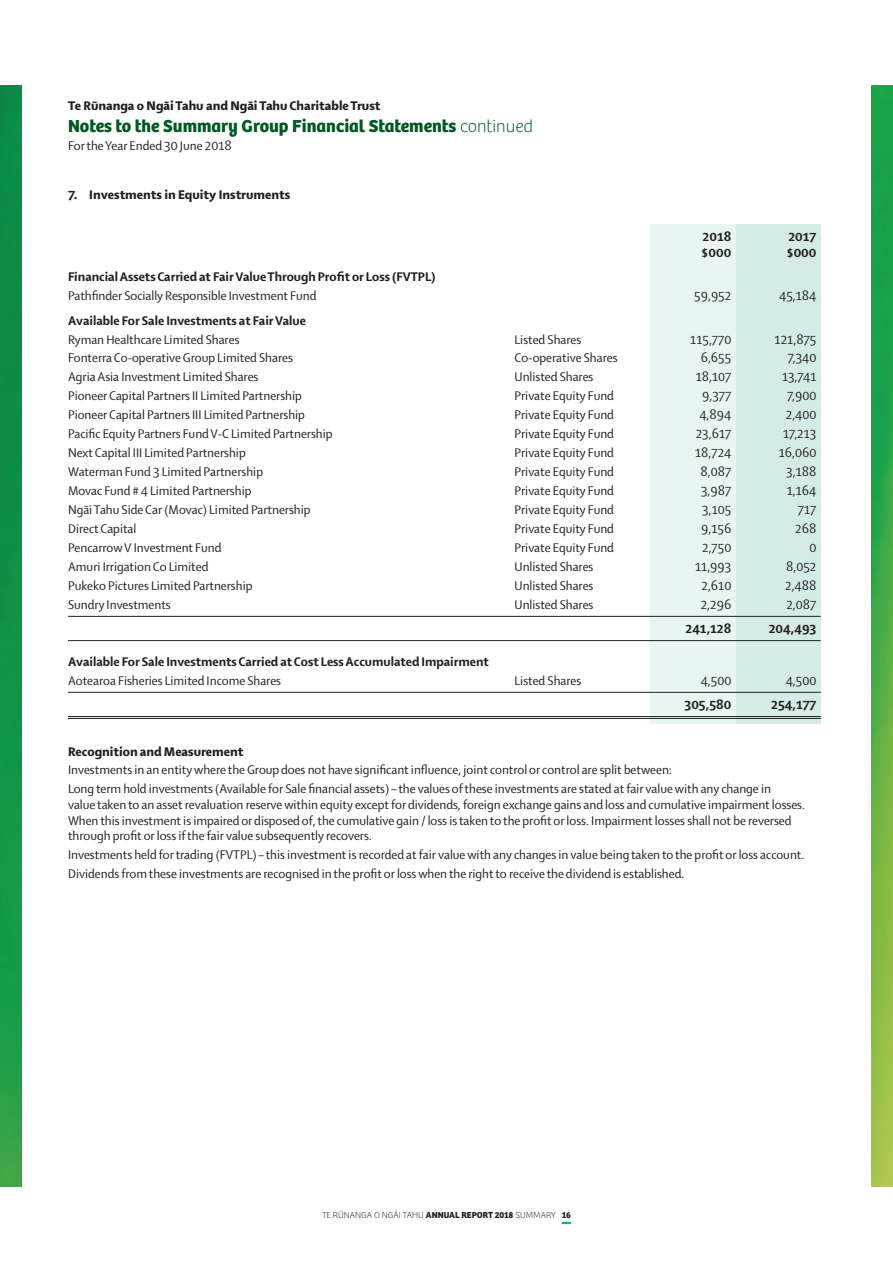
<style>
.page{position:relative;width:893px;height:1263px;background:#fff}
.page>*{position:absolute;margin:0;border:0;box-sizing:border-box;transform-origin:0 0}
.heading{font:700 18px "Bree";color:#005824}
.body_financials{font:13.5px "Shaker 2";color:#231f20}
.body_less{font:13.5px/15.8px "Shaker 2";color:#231f20}
.body_financials-2{font:800 13.5px "Shaker 2";color:#231f20}
.body_financials_0_25{font:13.5px "Shaker 2";color:#231f20}
.body_financials_extr{font:13.5px "Shaker 2";color:#231f20}
.heading-2{font:800 13.5px "Shaker 2";color:#231f20}
.heading___notes{font:800 13.5px "Shaker 2";color:#231f20}
.body{font:13.5px "Shaker 2";color:#231f20}
.body_subhead{font:800 13.5px "Shaker 2";color:#231f20}
.body_financials_extr-2{font:800 13.5px "Shaker 2";color:#231f20}
.body_financials_0_25-2{font:800 13.5px "Shaker 2";color:#231f20}
.body_financials_1_5{font:800 13.5px "Shaker 2";color:#231f20}
.t1{font:100 9px "Bree";color:#231f20}
.s1{font-weight:100}
.s2{font-weight:700}
</style>
<div class="page">
<svg style="left:562px;top:1222px;width:9px;height:2px"></svg>
<div style="left:736px;top:224px;width:85px;height:500px;background:#d4ebe6"></div>
<div style="left:651px;top:224px;width:85px;height:500px;background:#e9f5f3"></div>
<hr style="left:68px;top:616px;width:753px;height:1px;background:#231f20">
<hr style="left:68px;top:640px;width:753px;height:1px;background:#231f20">
<hr style="left:68px;top:692px;width:753px;height:1px;background:#231f20">
<hr style="left:68px;top:716px;width:753px;height:1px;background:#231f20">
<hr style="left:68px;top:718px;width:753px;height:1px;background:#231f20">
<img style="left:0;top:85px;width:21px;height:1101px">
<img style="left:872px;top:85px;width:21px;height:1101px">
<p class="heading-2" style="left:68px;top:97px;width:314px">Te Rūnanga o Ngāi Tahu and Ngāi Tahu Charitable Trust</p>
<p class="heading" style="left:68px;top:115px;width:467px">Notes to the Summary Group Financial Statements <span class="s1">continued</span></p>
<p class="body" style="left:68px;top:137px;width:165px">For the Year Ended 30 June 2018</p>
<p class="heading___notes" style="left:68px;top:186px;width:224px">7. Investments in Equity Instruments</p>
<p class="body_financials_extr-2" style="left:703px;top:228px;width:30px">2018</p>
<p class="body_financials_extr-2" style="left:788px;top:228px;width:30px">2017</p>
<p class="body_financials_extr-2" style="left:701px;top:244px;width:32px">$000</p>
<p class="body_financials_extr-2" style="left:786px;top:244px;width:32px">$000</p>
<p class="body_financials-2" style="left:68px;top:268px;width:369px">Financial Assets Carried at Fair Value Through Profit or Loss (FVTPL)</p>
<p class="body_financials_extr" style="left:68px;top:287px;width:250px">Pathfinder Socially Responsible Investment Fund</p>
<p class="body_financials_extr" style="left:694px;top:287px;width:39px">59,952</p>
<p class="body_financials_extr" style="left:779px;top:287px;width:39px">45,184</p>
<p class="body_financials-2" style="left:68px;top:311px;width:239px">Available For Sale Investments at Fair Value</p>
<p class="body_financials" style="left:68px;top:330px;width:173px">Ryman Healthcare Limited Shares</p>
<p class="body_financials" style="left:514px;top:330px;width:68px">Listed Shares</p>
<p class="body_financials" style="left:690px;top:330px;width:43px">115,770</p>
<p class="body_financials" style="left:775px;top:330px;width:43px">121,875</p>
<p class="body_financials" style="left:68px;top:349px;width:226px">Fonterra Co-operative Group Limited Shares</p>
<p class="body_financials" style="left:514px;top:349px;width:104px">Co-operative Shares</p>
<p class="body_financials" style="left:701px;top:349px;width:32px">6,655</p>
<p class="body_financials" style="left:788px;top:349px;width:30px">7,340</p>
<p class="body_financials" style="left:68px;top:368px;width:192px">Agria Asia Investment Limited Shares</p>
<p class="body_financials" style="left:514px;top:368px;width:80px">Unlisted Shares</p>
<p class="body_financials" style="left:696px;top:368px;width:37px">18,107</p>
<p class="body_financials" style="left:782px;top:368px;width:36px">13,741</p>
<p class="body_financials" style="left:68px;top:387px;width:235px">Pioneer Capital Partners II Limited Partnership</p>
<p class="body_financials" style="left:514px;top:387px;width:101px">Private Equity Fund</p>
<p class="body_financials" style="left:702px;top:387px;width:31px">9,377</p>
<p class="body_financials" style="left:787px;top:387px;width:31px">7,900</p>
<p class="body_financials" style="left:68px;top:406px;width:238px">Pioneer Capital Partners III Limited Partnership</p>
<p class="body_financials" style="left:514px;top:406px;width:101px">Private Equity Fund</p>
<p class="body_financials" style="left:699px;top:406px;width:33px">4,894</p>
<p class="body_financials" style="left:786px;top:406px;width:32px">2,400</p>
<p class="body_financials" style="left:68px;top:425px;width:266px">Pacific Equity Partners Fund V-C Limited Partnership</p>
<p class="body_financials" style="left:514px;top:425px;width:101px">Private Equity Fund</p>
<p class="body_financials" style="left:696px;top:425px;width:37px">23,617</p>
<p class="body_financials" style="left:783px;top:425px;width:35px">17,213</p>
<p class="body_financials" style="left:68px;top:444px;width:179px">Next Capital III Limited Partnership</p>
<p class="body_financials" style="left:514px;top:444px;width:101px">Private Equity Fund</p>
<p class="body_financials" style="left:695px;top:444px;width:38px">18,724</p>
<p class="body_financials" style="left:779px;top:444px;width:39px">16,060</p>
<p class="body_financials" style="left:68px;top:463px;width:197px">Waterman Fund 3 Limited Partnership</p>
<p class="body_financials" style="left:514px;top:463px;width:101px">Private Equity Fund</p>
<p class="body_financials" style="left:701px;top:463px;width:32px">8,087</p>
<p class="body_financials" style="left:786px;top:463px;width:32px">3,188</p>
<p class="body_financials" style="left:68px;top:482px;width:185px">Movac Fund # 4 Limited Partnership</p>
<p class="body_financials" style="left:514px;top:482px;width:101px">Private Equity Fund</p>
<p class="body_financials" style="left:701px;top:482px;width:32px">3,987</p>
<p class="body_financials" style="left:787px;top:482px;width:31px">1,164</p>
<p class="body_financials" style="left:68px;top:501px;width:244px">Ngāi Tahu Side Car (Movac) Limited Partnership</p>
<p class="body_financials" style="left:514px;top:501px;width:101px">Private Equity Fund</p>
<p class="body_financials" style="left:702px;top:501px;width:31px">3,105</p>
<p class="body_financials" style="left:798px;top:501px;width:20px">717</p>
<p class="body_financials" style="left:68px;top:520px;width:70px">Direct Capital</p>
<p class="body_financials" style="left:514px;top:520px;width:101px">Private Equity Fund</p>
<p class="body_financials" style="left:701px;top:520px;width:32px">9,156</p>
<p class="body_financials" style="left:795px;top:520px;width:23px">268</p>
<p class="body_financials" style="left:68px;top:538px;width:155px">Pencarrow V Investment Fund</p>
<p class="body_financials" style="left:514px;top:538px;width:101px">Private Equity Fund</p>
<p class="body_financials" style="left:702px;top:538px;width:31px">2,750</p>
<p class="body_financials" style="left:809px;top:538px;width:8px">0</p>
<p class="body_financials" style="left:68px;top:557px;width:142px">Amuri Irrigation Co Limited</p>
<p class="body_financials" style="left:514px;top:557px;width:80px">Unlisted Shares</p>
<p class="body_financials" style="left:695px;top:557px;width:38px">11,993</p>
<p class="body_financials" style="left:786px;top:557px;width:32px">8,052</p>
<p class="body_financials" style="left:68px;top:576px;width:186px">Pukeko Pictures Limited Partnership</p>
<p class="body_financials" style="left:514px;top:576px;width:80px">Unlisted Shares</p>
<p class="body_financials" style="left:701px;top:576px;width:31px">2,610</p>
<p class="body_financials" style="left:785px;top:576px;width:33px">2,488</p>
<p class="body_financials_0_25" style="left:68px;top:595px;width:104px">Sundry Investments</p>
<p class="body_financials_0_25" style="left:514px;top:595px;width:80px">Unlisted Shares</p>
<p class="body_financials_0_25" style="left:701px;top:595px;width:32px">2,296</p>
<p class="body_financials_0_25" style="left:786px;top:595px;width:32px">2,087</p>
<p class="body_financials_0_25-2" style="left:685px;top:620px;width:47px">241,128</p>
<p class="body_financials_0_25-2" style="left:769px;top:620px;width:49px">204,493</p>
<p class="body_financials-2" style="left:68px;top:652px;width:422px">Available For Sale Investments Carried at Cost Less Accumulated Impairment</p>
<p class="body_financials_0_25" style="left:68px;top:671px;width:215px">Aotearoa Fisheries Limited Income Shares</p>
<p class="body_financials_0_25" style="left:514px;top:671px;width:68px">Listed Shares</p>
<p class="body_financials_0_25" style="left:701px;top:671px;width:32px">4,500</p>
<p class="body_financials_0_25" style="left:786px;top:671px;width:32px">4,500</p>
<p class="body_financials_1_5" style="left:685px;top:695px;width:48px">305,580</p>
<p class="body_financials_1_5" style="left:771px;top:695px;width:47px">254,177</p>
<p class="body_subhead" style="left:68px;top:743px;width:177px">Recognition and Measurement</p>
<p class="body_less" style="left:68px;top:761px;width:605px">Investments in an entity where the Group does not have significant influence, joint control or control are split between:</p>
<p class="body_less" style="left:68px;top:780px;width:739px">Long term hold investments (Available for Sale financial assets) – the values of these investments are stated at fair value with any change in<br>value taken to an asset revaluation reserve within equity except for dividends, foreign exchange gains and loss and cumulative impairment losses.<br>When this investment is impaired or disposed of, the cumulative gain / loss is taken to the profit or loss. Impairment losses shall not be reversed through profit or loss if the fair value subsequently recovers.</p>
<p class="body_less" style="left:68px;top:847px;width:738px">Investments held for trading (FVTPL) – this investment is recorded at fair value with any changes in value being taken to the profit or loss account.</p>
<p class="body_less" style="left:68px;top:866px;width:618px">Dividends from these investments are recognised in the profit or loss when the right to receive the dividend is established.</p>
<p class="t1" style="left:322px;top:1210px;width:250px">TE RŪNANGA O NGĀI TAHU <span class="s2">ANNUAL REPORT 2018</span> SUMMARY <span class="s2">16</span></p>
</div>
